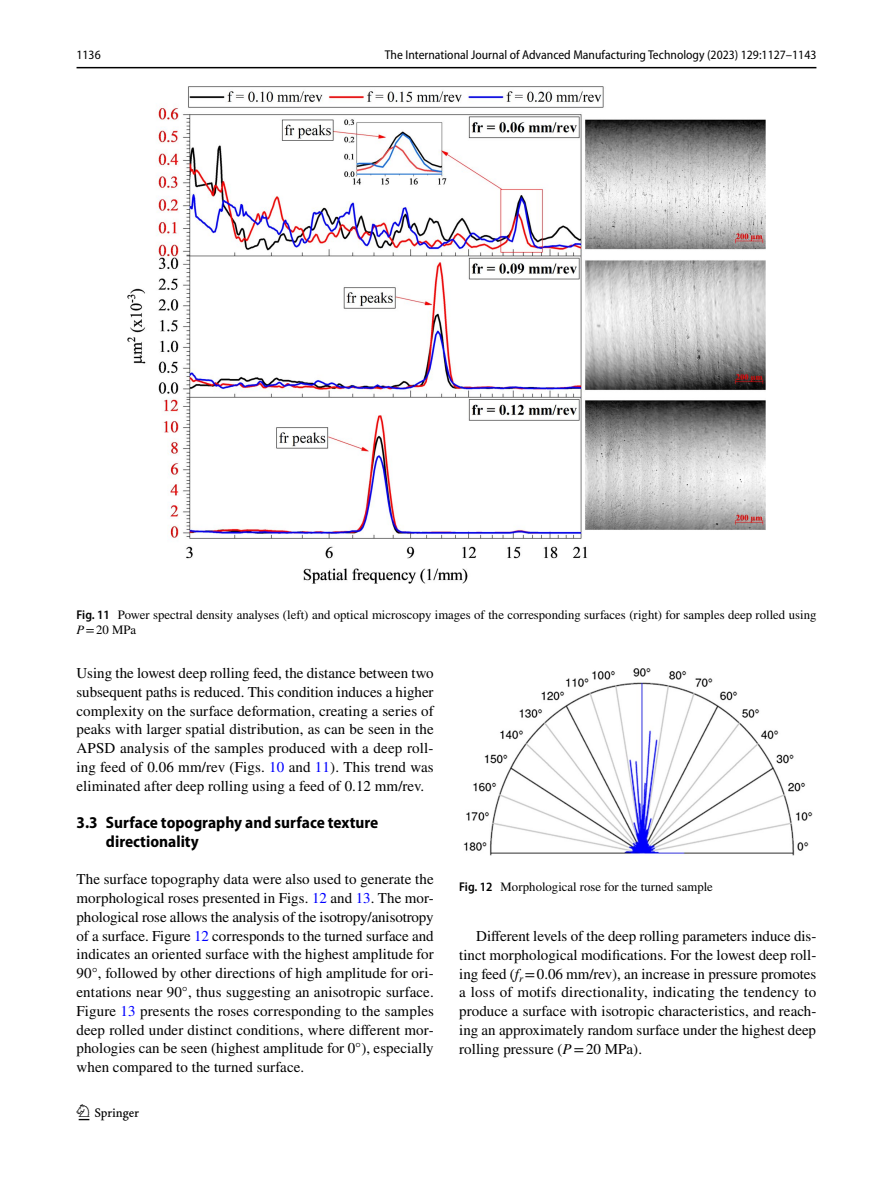
<style>
.page{position:relative;width:893px;height:1187px;background:#fff}
.page>*{position:absolute;margin:0;border:0;box-sizing:border-box;transform-origin:0 0}
.t1{font:22.5px "Springnew Regular 2";color:#000}
.t2{font:700 semi-condensed 16.5px/18.8px "Myriad Pro";color:#000}
.t3{font:15px/18.8px "STIX";letter-spacing:.005em;color:#000;text-align:justify}
.t4{font:12.75px/15px "STIX";color:#000}
.t5{font:semi-condensed 12.75px "Myriad Pro";color:#000}
.s1{font-family:"Myriad Pro";font-weight:600;font-stretch:semi-condensed}
.s2{font-style:italic}
.s3{color:#00f}
</style>
<div class="page">
<hr style="left:77px;top:67px;width:739px;height:1px;background:#000">
<img style="left:128px;top:87px;width:637px;height:496px">
<img style="left:463px;top:668px;width:349px;height:187px">
<p class="t5" style="left:77px;top:48px;width:26px">1136</p>
<p class="t5" style="left:385px;top:48px;width:433px">The International Journal of Advanced Manufacturing Technology (2023) 129:1127–1143</p>
<p class="t4" style="left:77px;top:608px;width:741px"><span class="s1">Fig. 11</span> Power spectral density analyses (left) and optical microscopy images of the corresponding surfaces (right) for samples deep rolled using<br><span class="s2">P</span>=20 MPa</p>
<p class="t3" style="left:77px;top:664px;width:359px">Using the lowest deep rolling feed, the distance between two subsequent paths is reduced. This condition induces a higher complexity on the surface deformation, creating a series of peaks with larger spatial distribution, as can be seen in the APSD analysis of the samples produced with a deep roll&shy;ing feed of 0.06 mm/rev (Figs. <span class="s3">10</span> and <span class="s3">11</span>). This trend was eliminated after deep rolling using a feed of 0.12 mm/rev.</p>
<p class="t2" style="left:106px;top:813px;width:274px;text-indent:-29px">3.3 Surface topography and surface texture directionality</p>
<p class="t3" style="left:77px;top:871px;width:359px">The surface topography data were also used to generate the morphological roses presented in Figs. <span class="s3">12</span> and <span class="s3">13</span>. The mor&shy;phological rose allows the analysis of the isotropy/anisotropy of a surface. Figure <span class="s3">12</span> corresponds to the turned surface and indicates an oriented surface with the highest amplitude for 90°, followed by other directions of high amplitude for ori&shy;entations near 90°, thus suggesting an anisotropic surface.<br>Figure <span class="s3">13</span> presents the roses corresponding to the samples deep rolled under distinct conditions, where different mor&shy;phologies can be seen (highest amplitude for 0°), especially when compared to the turned surface.</p>
<h1 class="t1" style="left:79px;top:1104px;width:62px">1 3</h1>
<p class="t4" style="left:459px;top:879px;width:255px"><span class="s1">Fig. 12</span> Morphological rose for the turned sample</p>
<p class="t3" style="left:459px;top:927px;width:359px;text-indent:17px">Different levels of the deep rolling parameters induce dis&shy;tinct morphological modifications. For the lowest deep roll&shy;ing feed (<span class="s2">f</span><sub>r</sub> =0.06 mm/rev), an increase in pressure promotes a loss of motifs directionality, indicating the tendency to produce a surface with isotropic characteristics, and reach&shy;ing an approximately random surface under the highest deep rolling pressure (<span class="s2">P</span>=20 MPa).</p>
</div>
